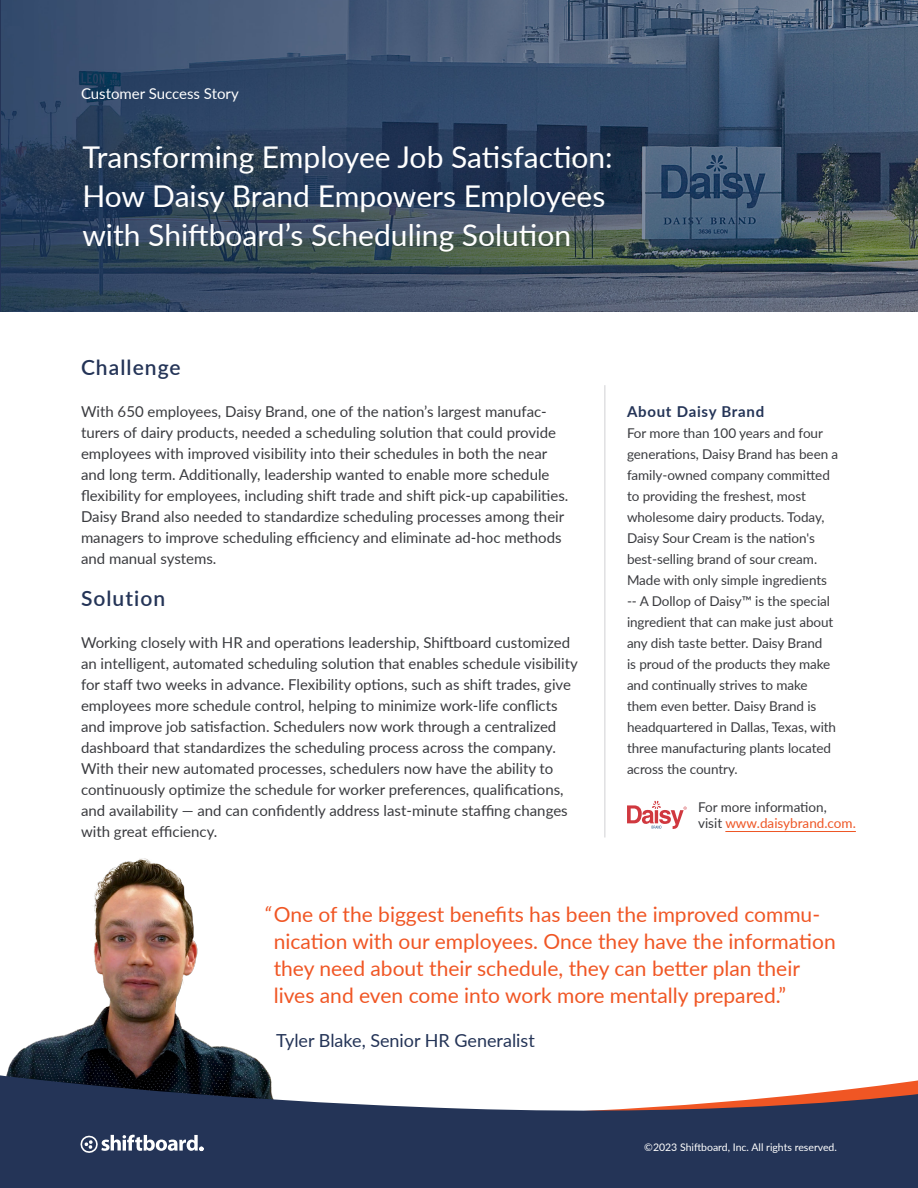
<style>
.page{position:relative;width:918px;height:1188px;background:#fff}
.page>*{position:absolute;margin:0;border:0;box-sizing:border-box;transform-origin:0 0}
.t1{font:700 57px "Lato";color:#fff}
.t2{font:30px/39px "Lato";color:#fff}
.t3{font:21px/27px "Lato";color:#f05624}
.t4{font:600 21px "Lato";letter-spacing:.05em;color:#243457}
.t5{font:18px "Lato";color:#243457}
.t6{font:15px/21px "Lato";color:#3a3b3f}
.t7{font:15px "Lato";color:#fff}
.t8{font:700 15px "Lato";letter-spacing:.025em;color:#fff}
.t9{font:700 15px "Lato";letter-spacing:.05em;color:#243457}
.t10{font:13.5px/21px "Lato";letter-spacing:-.005em;color:#3a3b3f}
.t11{font:10.5px "Lato";color:#fff}
.t12{font:700 4.8px "Lato";color:#fff}
.s1{color:#ee5625}
.s2{font-style:italic;color:#ee5625}
</style>
<div class="page">
<img style="left:6px;top:858px;width:264px;height:217px">
<hr style="left:725px;top:831px;width:131px;height:1px;background:#ee5625">
<hr style="left:605px;top:385px;width:1px;height:452px;background:#d0d0d3">
<img style="left:2px;top:0;width:916px;height:312px">
<svg style="left:627px;top:801px;width:60px;height:28px"></svg>
<svg style="left:0;top:1075px;width:918px;height:113px;fill:#243457"></svg>
<svg style="left:79px;top:1135px;width:119px;height:19px"></svg>
<p class="t7" style="left:81px;top:83px;width:159px">Customer Success Story</p>
<p class="t8" style="left:81px;top:84px;width:155px">Shiftboa d Scheduling</p>
<h1 class="t1" style="left:79px;top:121px;width:750px">Wellness Corporate Solutions</h1>
<h2 class="t2" style="left:82px;top:136px;width:532px">Transforming Employee Job Satisfaction:<br>How Daisy Brand Empowers Employees with Shiftboard’s Scheduling Solution</h2>
<h3 class="t4" style="left:81px;top:352px;width:101px">Challenge</h3>
<p class="t6" style="left:81px;top:400px;width:489px">With 650 employees, Daisy Brand, one of the nation’s largest manufac&shy;turers of dairy products, needed a scheduling solution that could provide employees with improved visibility into their schedules in both the near and long term. Additionally, leadership wanted to enable more schedule flexibility for employees, including shift trade and shift pick-up capabilities.<br>Daisy Brand also needed to standardize scheduling processes among their managers to improve scheduling efficiency and eliminate ad-hoc methods and manual systems.</p>
<h3 class="t4" style="left:81px;top:583px;width:86px">Solution</h3>
<p class="t6" style="left:81px;top:631px;width:498px">Working closely with HR and operations leadership, Shiftboard customized an intelligent, automated scheduling solution that enables schedule visibility for staff two weeks in advance. Flexibility options, such as shift trades, give employees more schedule control, helping to minimize work-life conflicts and improve job satisfaction. Schedulers now work through a centralized dashboard that standardizes the scheduling process across the company.<br>With their new automated processes, schedulers now have the ability to continuously optimize the schedule for worker preferences, qualifications, and availability — and can confidently address last-minute staffing changes with great efficiency.</p>
<p class="t9" style="left:627px;top:400px;width:139px">About Daisy Brand</p>
<p class="t10" style="left:627px;top:422px;width:213px">For more than 100 years and four generations, Daisy Brand has been a family-owned company committed to providing the freshest, most wholesome dairy products. Today,<br>Daisy Sour Cream is the nation's best-selling brand of sour cream.<br>Made with only simple ingredients -- A Dollop of Daisy™ is the special ingredient that can make just about any dish taste better. Daisy Brand<br>is proud of the products they make and continually strives to make them even better. Daisy Brand is headquartered in Dallas, Texas, with three manufacturing plants located across the country.</p>
<p class="t10" style="left:698px;top:798px;width:159px;line-height:16.5px">For more information,<br>visit <span class="s1">www.daisybrand.com.</span></p>
<h3 class="t3" style="left:274px;top:900px;width:564px;text-indent:-10px"><span class="s2">“</span>One of the biggest benefits has been the improved commu&shy;nication with our employees. Once they have the information they need about their schedule, they can better plan their lives and even come into work more mentally prepared.”</h3>
<p class="t5" style="left:276px;top:1028px;width:260px">Tyler Blake, Senior HR Generalist</p>
<p class="t12" style="left:199px;top:1145px;width:5px">®</p>
<p class="t11" style="left:644px;top:1139px;width:194px">©2023 Shiftboard, Inc. All rights reserved.</p>
</div>
